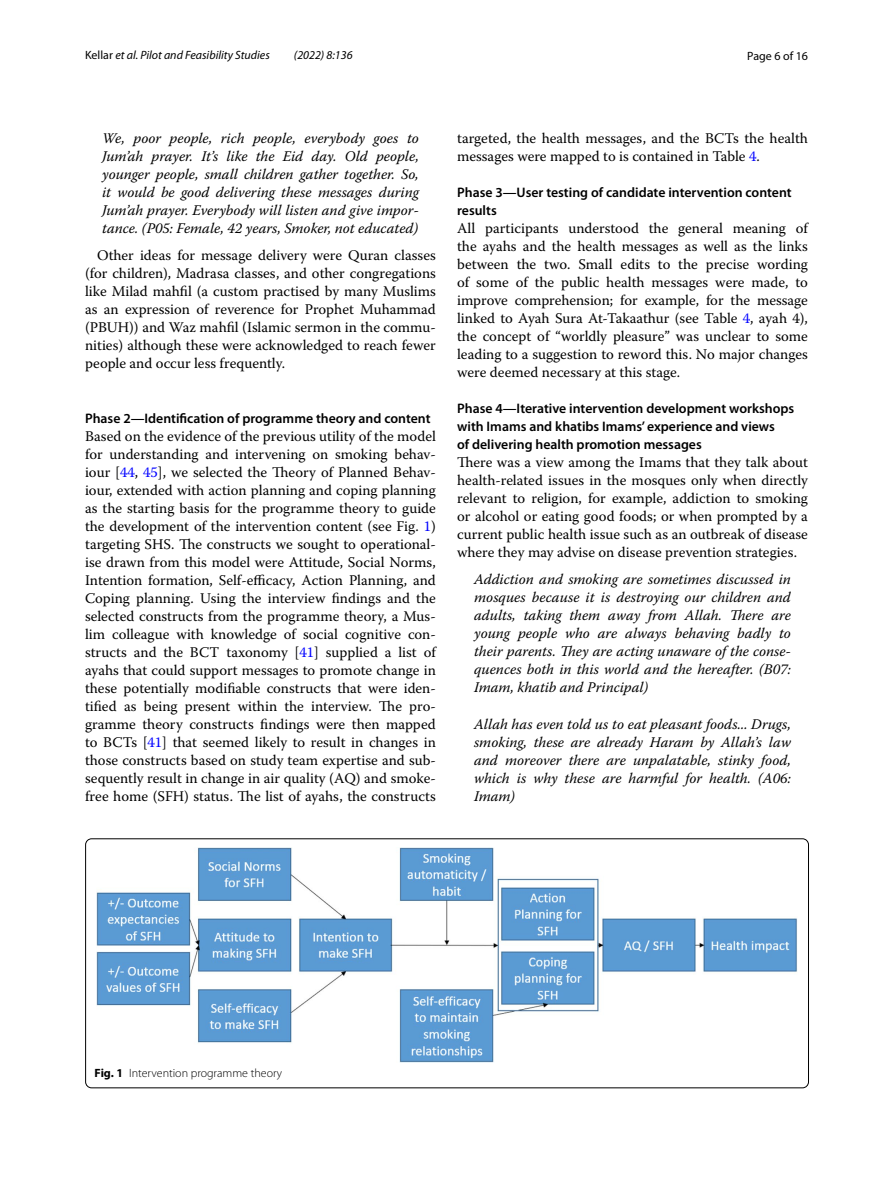
<style>
.page{position:relative;width:893px;height:1187px;background:#fff}
.page>*{position:absolute;margin:0;border:0;box-sizing:border-box;transform-origin:0 0}
.t1{font:14.7px/18px "Warnock Pro";color:#000;text-align:justify}
.t2{font:italic 14.7px/18px "Warnock Pro";color:#000;text-align:justify}
.t3{font:600 13.8px/18px "Myriad Pro";color:#000}
.t4{font:italic 12px "Myriad Pro";color:#000}
.t5{font:300 12px "Myriad Pro";color:#000}
.t6{font:12px "Myriad Pro";color:#000}
.s1{font-style:normal}
.s2{color:#00f}
.s3{font-weight:700}
</style>
<div class="page">
<img style="left:97px;top:847px;width:700px;height:215px">
<div style="left:85px;top:838px;width:724px;height:249px;border:1px solid #000;border-radius:6px"></div>
<p class="t4" style="left:85px;top:48px;width:186px"><span class="s1">Kellar</span> et al. Pilot and Feasibility Studies</p>
<p class="t4" style="left:294px;top:48px;width:60px">(2022) 8:136</p>
<p class="t6" style="left:747px;top:48px;width:62px">Page 6 of 16</p>
<p class="t2" style="left:102px;top:128px;width:318px">We, poor people, rich people, everybody goes to Jum’ah prayer. It’s like the Eid day. Old people, younger people, small children gather together. So, it would be good delivering these messages during Jum’ah prayer. Everybody will listen and give impor&shy;tance. (P05: Female, 42 years, Smoker, not educated)</p>
<p class="t1" style="left:85px;top:246px;width:352px;text-indent:12px">Other ideas for message delivery were Quran classes (for children), Madrasa classes, and other congregations like Milad mahfil (a custom practised by many Muslims as an expression of reverence for Prophet Muhammad (PBUH)) and Waz mahfil (Islamic sermon in the commu&shy;nities) although these were acknowledged to reach fewer people and occur less frequently.</p>
<p class="t3" style="left:85px;top:409px;width:347px">Phase 2—Identification of programme theory and content</p>
<p class="t1" style="left:85px;top:427px;width:352px">Based on the evidence of the previous utility of the model for understanding and intervening on smoking behav&shy;iour [<span class="s2">44</span>, <span class="s2">45</span>], we selected the Theory of Planned Behav&shy;iour, extended with action planning and coping planning as the starting basis for the programme theory to guide the development of the intervention content (see Fig. <span class="s2">1</span>) targeting SHS. The constructs we sought to operational&shy;ise drawn from this model were Attitude, Social Norms, Intention formation, Self-efficacy, Action Planning, and Coping planning. Using the interview findings and the selected constructs from the programme theory, a Mus&shy;lim colleague with knowledge of social cognitive con&shy;structs and the BCT taxonomy [<span class="s2">41</span>] supplied a list of ayahs that could support messages to promote change in these potentially modifiable constructs that were iden&shy;tified as being present within the interview. The pro&shy;gramme theory constructs findings were then mapped to BCTs [<span class="s2">41</span>] that seemed likely to result in changes in those constructs based on study team expertise and sub&shy;sequently result in change in air quality (AQ) and smoke&shy;free home (SFH) status. The list of ayahs, the constructs</p>
<p class="t1" style="left:457px;top:128px;width:352px">targeted, the health messages, and the BCTs the health messages were mapped to is contained in Table <span class="s2">4</span>.</p>
<p class="t3" style="left:457px;top:183px;width:336px">Phase 3—User testing of candidate intervention content results</p>
<p class="t1" style="left:457px;top:218px;width:352px">All participants understood the general meaning of the ayahs and the health messages as well as the links between the two. Small edits to the precise wording of some of the public health messages were made, to improve comprehension; for example, for the message linked to Ayah Sura At-Takaathur (see Table <span class="s2">4</span>, ayah 4), the concept of “worldly pleasure” was unclear to some leading to a suggestion to reword this. No major changes were deemed necessary at this stage.</p>
<p class="t3" style="left:457px;top:399px;width:339px">Phase 4—Iterative intervention development workshops with Imams and khatibs Imams’ experience and views<br>of delivering health promotion messages</p>
<p class="t1" style="left:457px;top:452px;width:352px">There was a view among the Imams that they talk about health-related issues in the mosques only when directly relevant to religion, for example, addiction to smoking or alcohol or eating good foods; or when prompted by a current public health issue such as an outbreak of disease where they may advise on disease prevention strategies.</p>
<p class="t2" style="left:474px;top:570px;width:318px">Addiction and smoking are sometimes discussed in mosques because it is destroying our children and adults, taking them away from Allah. There are young people who are always behaving badly to their parents. They are acting unaware of the conse&shy;quences both in this world and the hereafter. (B07:<br>Imam, khatib and Principal)</p>
<p class="t2" style="left:474px;top:715px;width:318px">Allah has even told us to eat pleasant foods... Drugs, smoking, these are already Haram by Allah’s law and moreover there are unpalatable, stinky food, which is why these are harmful for health. (A06:<br>Imam)</p>
<p class="t5" style="left:95px;top:1066px;width:189px"><span class="s3">Fig. 1</span> Intervention programme theory</p>
</div>
